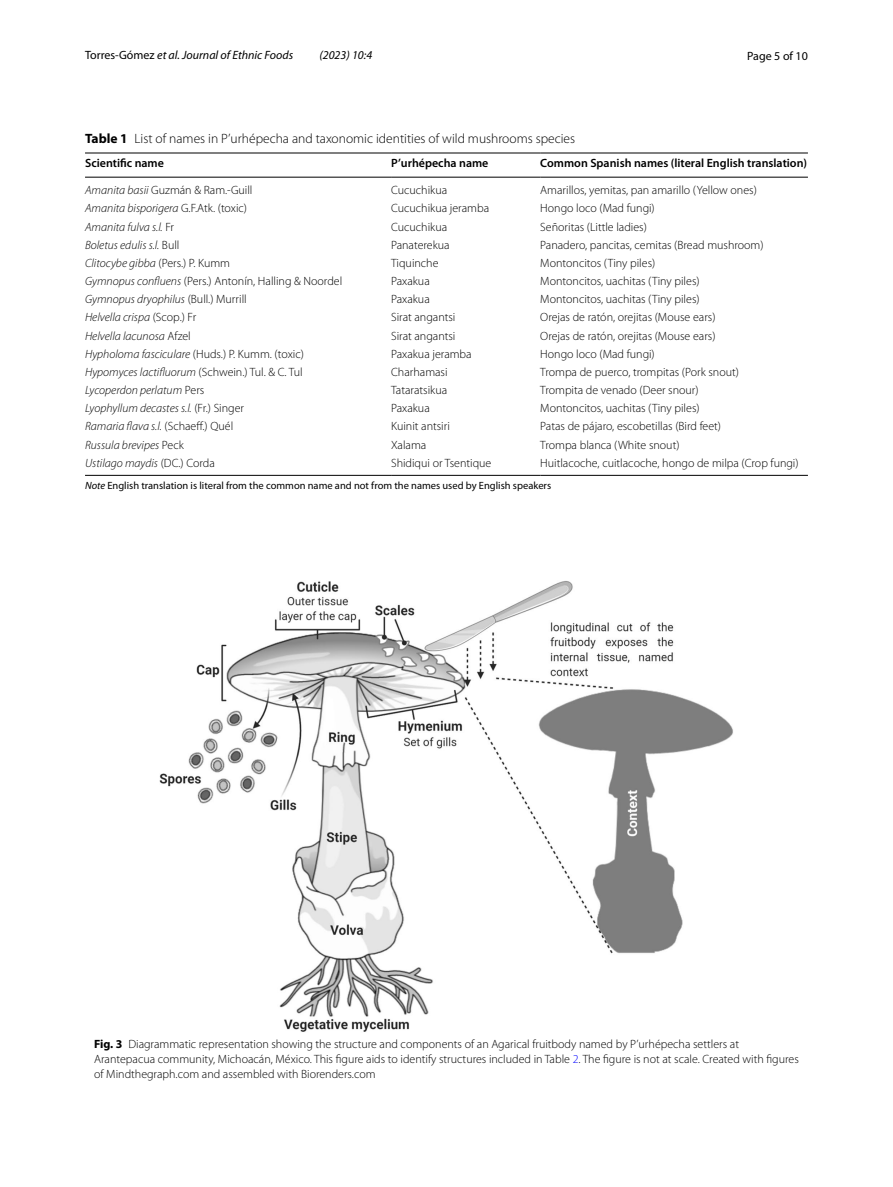
<style>
.page{position:relative;width:893px;height:1187px;background:#fff}
.page>*{position:absolute;margin:0;border:0;box-sizing:border-box;transform-origin:0 0}
.t1{font:300 13.5px "Myriad Pro";color:#000}
.t2{font:300 12px/15px "Myriad Pro";color:#000}
.t3{font:italic 300 12px "Myriad Pro";color:#000}
.t4{font:600 12px "Myriad Pro";color:#000}
.t5{font:italic 12px "Myriad Pro";color:#000}
.t6{font:12px "Myriad Pro";color:#000}
.t7{font:10.5px "Myriad Pro";color:#000}
.s1{font-style:normal}
.s2{font-weight:700}
.s3{font-style:italic}
.s4{color:#00f}
</style>
<div class="page">
<hr style="left:85px;top:153px;width:306px;height:1px;background:#000">
<hr style="left:85px;top:177px;width:306px;height:1px;background:#000">
<hr style="left:391px;top:153px;width:149px;height:1px;background:#000">
<hr style="left:391px;top:177px;width:149px;height:1px;background:#000">
<hr style="left:540px;top:153px;width:268px;height:1px;background:#000">
<hr style="left:540px;top:177px;width:268px;height:1px;background:#000">
<hr style="left:85px;top:475px;width:306px;height:1px;background:#000">
<hr style="left:391px;top:475px;width:149px;height:1px;background:#000">
<hr style="left:540px;top:475px;width:268px;height:1px;background:#000">
<img style="left:159px;top:581px;width:574px;height:451px">
<p class="t5" style="left:85px;top:48px;width:210px"><span class="s1">Torres‑Gómez</span> et al. Journal of Ethnic Foods</p>
<p class="t5" style="left:319px;top:48px;width:54px">(2023) 10:4</p>
<p class="t6" style="left:747px;top:48px;width:62px">Page 5 of 10</p>
<p class="t1" style="left:85px;top:131px;width:492px"><span class="s2">Table 1</span> List of names in P’urhépecha and taxonomic identities of wild mushrooms species</p>
<p class="t4" style="left:85px;top:156px;width:80px">Scientific name</p>
<p class="t4" style="left:391px;top:156px;width:99px">P’urhépecha name</p>
<p class="t4" style="left:540px;top:156px;width:268px">Common Spanish names (literal English translation)</p>
<p class="t2" style="left:85px;top:183px;width:169px"><span class="s3">Amanita basii</span> Guzmán &amp; Ram.-Guill</p>
<p class="t2" style="left:391px;top:183px;width:58px">Cucuchikua</p>
<p class="t2" style="left:540px;top:183px;width:218px">Amarillos, yemitas, pan amarillo (Yellow ones)</p>
<p class="t3" style="left:85px;top:202px;width:164px">Amanita bisporigera <span class="s1">G.F.Atk. (toxic)</span></p>
<p class="t2" style="left:391px;top:201px;width:100px">Cucuchikua jeramba</p>
<p class="t2" style="left:540px;top:201px;width:116px">Hongo loco (Mad fungi)</p>
<p class="t3" style="left:85px;top:220px;width:91px">Amanita fulva s.l. <span class="s1">Fr</span></p>
<p class="t2" style="left:391px;top:219px;width:58px">Cucuchikua</p>
<p class="t2" style="left:540px;top:219px;width:108px">Señoritas (Little ladies)</p>
<p class="t3" style="left:85px;top:238px;width:96px">Boletus edulis s.l. <span class="s1">Bull</span></p>
<p class="t2" style="left:391px;top:237px;width:60px">Panaterekua</p>
<p class="t2" style="left:540px;top:237px;width:225px">Panadero, pancitas, cemitas (Bread mushroom)</p>
<p class="t3" style="left:85px;top:256px;width:147px">Clitocybe gibba <span class="s1">(Pers.) P. Kumm</span></p>
<p class="t2" style="left:391px;top:255px;width:49px">Tiquinche</p>
<p class="t2" style="left:540px;top:255px;width:117px">Montoncitos (Tiny piles)</p>
<p class="t2" style="left:85px;top:274px;width:259px"><span class="s3">Gymnopus confluens</span> (Pers.) Antonín, Halling &amp; Noordel</p>
<p class="t2" style="left:391px;top:274px;width:40px">Paxakua</p>
<p class="t2" style="left:540px;top:274px;width:161px">Montoncitos, uachitas (Tiny piles)</p>
<p class="t3" style="left:85px;top:293px;width:163px">Gymnopus dryophilus <span class="s1">(Bull.) Murrill</span></p>
<p class="t2" style="left:391px;top:292px;width:40px">Paxakua</p>
<p class="t2" style="left:540px;top:292px;width:161px">Montoncitos, uachitas (Tiny piles)</p>
<p class="t3" style="left:85px;top:311px;width:113px">Helvella crispa <span class="s1">(Scop.) Fr</span></p>
<p class="t2" style="left:391px;top:310px;width:66px">Sirat angantsi</p>
<p class="t2" style="left:540px;top:310px;width:177px">Orejas de ratón, orejitas (Mouse ears)</p>
<p class="t3" style="left:85px;top:329px;width:107px">Helvella lacunosa <span class="s1">Afzel</span></p>
<p class="t2" style="left:391px;top:328px;width:66px">Sirat angantsi</p>
<p class="t2" style="left:540px;top:328px;width:177px">Orejas de ratón, orejitas (Mouse ears)</p>
<p class="t2" style="left:85px;top:346px;width:220px"><span class="s3">Hypholoma fasciculare</span> (Huds.) P. Kumm. (toxic)</p>
<p class="t2" style="left:391px;top:346px;width:82px">Paxakua jeramba</p>
<p class="t2" style="left:540px;top:346px;width:116px">Hongo loco (Mad fungi)</p>
<p class="t3" style="left:85px;top:365px;width:219px">Hypomyces lactifluorum <span class="s1">(Schwein.) Tul. &amp; C. Tul</span></p>
<p class="t2" style="left:391px;top:364px;width:58px">Charhamasi</p>
<p class="t2" style="left:540px;top:364px;width:200px">Trompa de puerco, trompitas (Pork snout)</p>
<p class="t3" style="left:85px;top:383px;width:121px">Lycoperdon perlatum <span class="s1">Pers</span></p>
<p class="t2" style="left:391px;top:383px;width:58px">Tataratsikua</p>
<p class="t2" style="left:540px;top:383px;width:160px">Trompita de venado (Deer snour)</p>
<p class="t3" style="left:85px;top:402px;width:161px">Lyophyllum decastes s.l. <span class="s1">(Fr.) Singer</span></p>
<p class="t2" style="left:391px;top:401px;width:40px">Paxakua</p>
<p class="t2" style="left:540px;top:401px;width:161px">Montoncitos, uachitas (Tiny piles)</p>
<p class="t3" style="left:85px;top:420px;width:150px">Ramaria flava s.l. <span class="s1">(Schaeff.) Quél</span></p>
<p class="t2" style="left:391px;top:419px;width:60px">Kuinit antsiri</p>
<p class="t2" style="left:540px;top:419px;width:182px">Patas de pájaro, escobetillas (Bird feet)</p>
<p class="t3" style="left:85px;top:438px;width:100px">Russula brevipes <span class="s1">Peck</span></p>
<p class="t2" style="left:391px;top:437px;width:37px">Xalama</p>
<p class="t2" style="left:540px;top:437px;width:141px">Trompa blanca (White snout)</p>
<p class="t3" style="left:85px;top:456px;width:131px">Ustilago maydis <span class="s1">(DC.) Corda</span></p>
<p class="t2" style="left:391px;top:455px;width:102px">Shidiqui or Tsentique</p>
<p class="t2" style="left:540px;top:455px;width:260px">Huitlacoche, cuitlacoche, hongo de milpa (Crop fungi)</p>
<p class="t7" style="left:85px;top:479px;width:468px"><span class="s3">Note</span> English translation is literal from the common name and not from the names used by English speakers</p>
<p class="t2" style="left:94px;top:1036px;width:706px"><span class="s2">Fig. 3</span> Diagrammatic representation showing the structure and components of an Agarical fruitbody named by P’urhépecha settlers at<br>Arantepacua community, Michoacán, México. This figure aids to identify structures included in Table <span class="s4">2</span>. The figure is not at scale. Created with figures of Mindthegraph.com and assembled with Biorenders.com</p>
</div>
